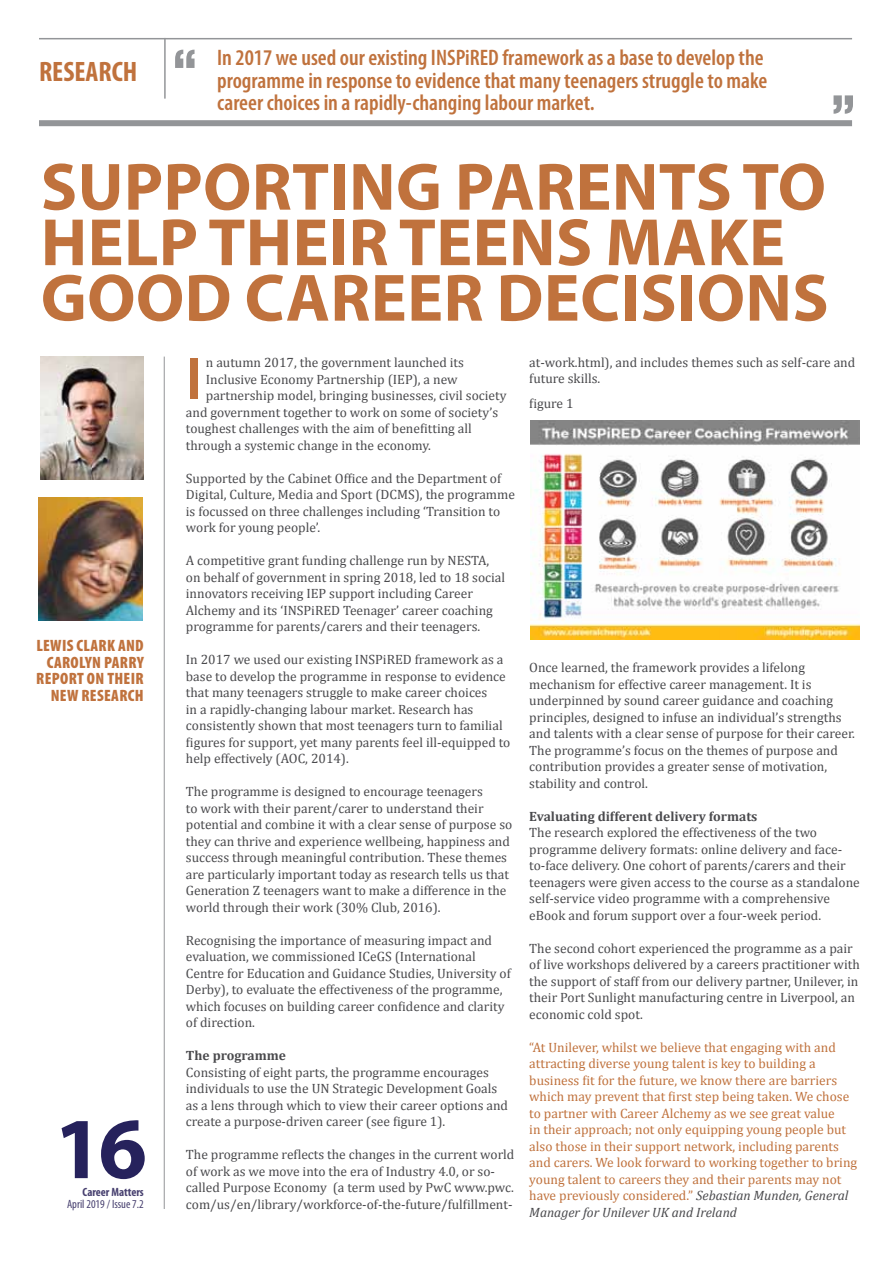
<style>
.page{position:relative;width:893px;height:1263px;background:#fff}
.page>*{position:absolute;margin:0;border:0;box-sizing:border-box;transform-origin:0 0}
.t1{font:700 87.75px "Myriad Pro";color:#26225c}
.t2{font:700 67.5px "Myriad Pro";letter-spacing:.005em;color:#c0723d}
.t3{font:700 condensed 60px "Myriad Pro";color:#c0723d}
.t4{font:700 condensed 28.2px "Myriad Pro";color:#c0723d}
.t5{font:600 condensed 22.5px/22.5px "Myriad Pro";color:#c0723d}
.t6{font:900 condensed 16.5px "Myriad Pro";letter-spacing:.02em;color:#c0723d}
.t7{font:13.5px/16.5px "Cambria";color:#4a4a4d}
.t8{font:13.5px/16.5px "Cambria";color:#c0723d}
.t9{font:700 13.5px "Cambria";color:#4a4a4d}
.t10{font:condensed 12px "Myriad Pro";color:#47406f}
.t11{font:700 condensed 12px "Myriad Pro";color:#47406f}
.s1{font-style:italic;color:#4a4a4d}
</style>
<div class="page">
<hr style="left:39px;top:38px;width:813px;height:1px;background:#939598">
<div style="left:39px;top:120px;width:813px;height:6px;background:#939598"></div>
<hr style="left:164px;top:38px;width:2px;height:61px;background:#939598">
<svg style="left:175px;top:50px;width:20px;height:18px"></svg>
<svg style="left:833px;top:95px;width:20px;height:19px"></svg>
<hr style="left:164px;top:357px;width:1px;height:852px;background:#939598">
<img style="left:40px;top:357px;width:104px;height:123px">
<img style="left:39px;top:498px;width:104px;height:123px">
<img style="left:530px;top:420px;width:329px;height:219px">
<h3 class="t4" style="left:39px;top:54px;width:86px">RESEARCH</h3>
<h3 class="t5" style="left:217px;top:47px;width:552px">In 2017 we used our existing INSPiRED framework as a base to develop the programme in response to evidence that many teenagers struggle to make career choices in a rapidly-changing labour market.</h3>
<h2 class="t2" style="left:41px;top:143px;width:125px">SUPPORT</h2>
<h2 class="t2" style="left:329px;top:143px;width:245px">ING PARENTS</h2>
<h2 class="t2" style="left:742px;top:143px;width:42px">TO</h2>
<h2 class="t2" style="left:41px;top:198px;width:398px">HELPTHEIRTEENS</h2>
<h2 class="t2" style="left:605px;top:198px;width:139px">MAKE</h2>
<h2 class="t2" style="left:41px;top:254px;width:94px">GOOD</h2>
<h2 class="t2" style="left:245px;top:254px;width:124px">CAREER</h2>
<h2 class="t2" style="left:496px;top:254px;width:41px">DEC</h2>
<h2 class="t2" style="left:621px;top:254px;width:120px">ISIONS</h2>
<p class="t6" style="left:36px;top:637px;width:108px">LEWIS CLARK AND</p>
<p class="t6" style="left:47px;top:653px;width:99px">CAROLYN PARRY</p>
<p class="t6" style="left:36px;top:670px;width:109px">REPORT ON THEIR</p>
<p class="t6" style="left:51px;top:686px;width:10px">NEW</p>
<p class="t6" style="left:81px;top:686px;width:64px">RESEARCH</p>
<h1 class="t1" style="left:54px;top:1091px;width:94px">16</h1>
<p class="t11" style="left:83px;top:1185px;width:63px">Career Matters</p>
<p class="t10" style="left:67px;top:1197px;width:78px">April 2019 / Issue 7.2</p>
<p class="t7" style="left:206px;top:354px;width:260px">n autumn 2017, the government launched its</p>
<p class="t7" style="left:206px;top:371px;width:253px">Inclusive Economy Partnership (IEP), a new</p>
<p class="t7" style="left:206px;top:387px;width:302px">partnership model, bringing businesses, civil society</p>
<p class="t7" style="left:186px;top:404px;width:314px">and government together to work on some of society’s</p>
<p class="t7" style="left:186px;top:420px;width:287px">toughest challenges with the aim of benefitting all</p>
<p class="t7" style="left:186px;top:437px;width:247px">through a systemic change in the economy.</p>
<p class="t7" style="left:186px;top:470px;width:331px">Supported by the Cabinet Office and the Department of Digital, Culture, Media and Sport (DCMS), the programme is focussed on three challenges including ‘Transition to work for young people’.</p>
<p class="t7" style="left:186px;top:552px;width:321px">A competitive grant funding challenge run by NESTA, on behalf of government in spring 2018, led to 18 social innovators receiving IEP support including Career Alchemy and its ‘INSPiRED Teenager’ career coaching programme for parents/carers and their teenagers.</p>
<p class="t7" style="left:186px;top:651px;width:326px">In 2017 we used our existing INSPiRED framework as a base to develop the programme in response to evidence that many teenagers struggle to make career choices<br>in a rapidly-changing labour market. Research has consistently shown that most teenagers turn to familial figures for support, yet many parents feel ill-equipped to help effectively (AOC, 2014).</p>
<p class="t7" style="left:186px;top:783px;width:328px">The programme is designed to encourage teenagers<br>to work with their parent/carer to understand their potential and combine it with a clear sense of purpose so they can thrive and experience wellbeing, happiness and success through meaningful contribution. These themes are particularly important today as research tells us that Generation Z teenagers want to make a difference in the world through their work (30% Club, 2016).</p>
<p class="t7" style="left:186px;top:932px;width:326px">Recognising the importance of measuring impact and evaluation, we commissioned ICeGS (International Centre for Education and Guidance Studies, University of Derby), to evaluate the effectiveness of the programme, which focuses on building career confidence and clarity of direction.</p>
<p class="t9" style="left:186px;top:1047px;width:102px">The programme</p>
<p class="t7" style="left:186px;top:1064px;width:324px">Consisting of eight parts, the programme encourages individuals to use the UN Strategic Development Goals as a lens through which to view their career options and create a purpose-driven career (see figure 1).</p>
<p class="t7" style="left:186px;top:1146px;width:330px">The programme reflects the changes in the current world of work as we move into the era of Industry 4.0, or so&shy;called Purpose Economy (a term used by PwC www.pwc. com/us/en/library/workforce-of-the-future/fulfillment-</p>
<h3 class="t3" style="left:186px;top:341px;width:9px">I</h3>
<p class="t7" style="left:529px;top:354px;width:327px">at-work.html), and includes themes such as self-care and future skills.</p>
<p class="t7" style="left:529px;top:395px;width:46px">figure 1</p>
<p class="t7" style="left:529px;top:659px;width:327px">Once learned, the framework provides a lifelong mechanism for effective career management. It is underpinned by sound career guidance and coaching principles, designed to infuse an individual’s strengths and talents with a clear sense of purpose for their career.<br>The programme’s focus on the themes of purpose and contribution provides a greater sense of motivation, stability and control.</p>
<p class="t9" style="left:529px;top:808px;width:230px">Evaluating different delivery formats</p>
<p class="t7" style="left:529px;top:824px;width:332px">The research explored the effectiveness of the two programme delivery formats: online delivery and face&shy;to-face delivery. One cohort of parents/carers and their teenagers were given access to the course as a standalone self-service video programme with a comprehensive eBook and forum support over a four-week period.</p>
<p class="t7" style="left:529px;top:940px;width:332px">The second cohort experienced the programme as a pair of live workshops delivered by a careers practitioner with the support of staff from our delivery partner, Unilever, in their Port Sunlight manufacturing centre in Liverpool, an economic cold spot.</p>
<p class="t8" style="left:529px;top:1039px;width:329px">“At Unilever, whilst we believe that engaging with and attracting diverse young talent is key to building a business fit for the future, we know there are barriers which may prevent that first step being taken. We chose to partner with Career Alchemy as we see great value<br>in their approach; not only equipping young people but also those in their support network, including parents and carers. We look forward to working together to bring young talent to careers they and their parents may not have previously considered.” <span class="s1">Sebastian Munden, General Manager for Unilever UK and Ireland</span></p>
</div>
